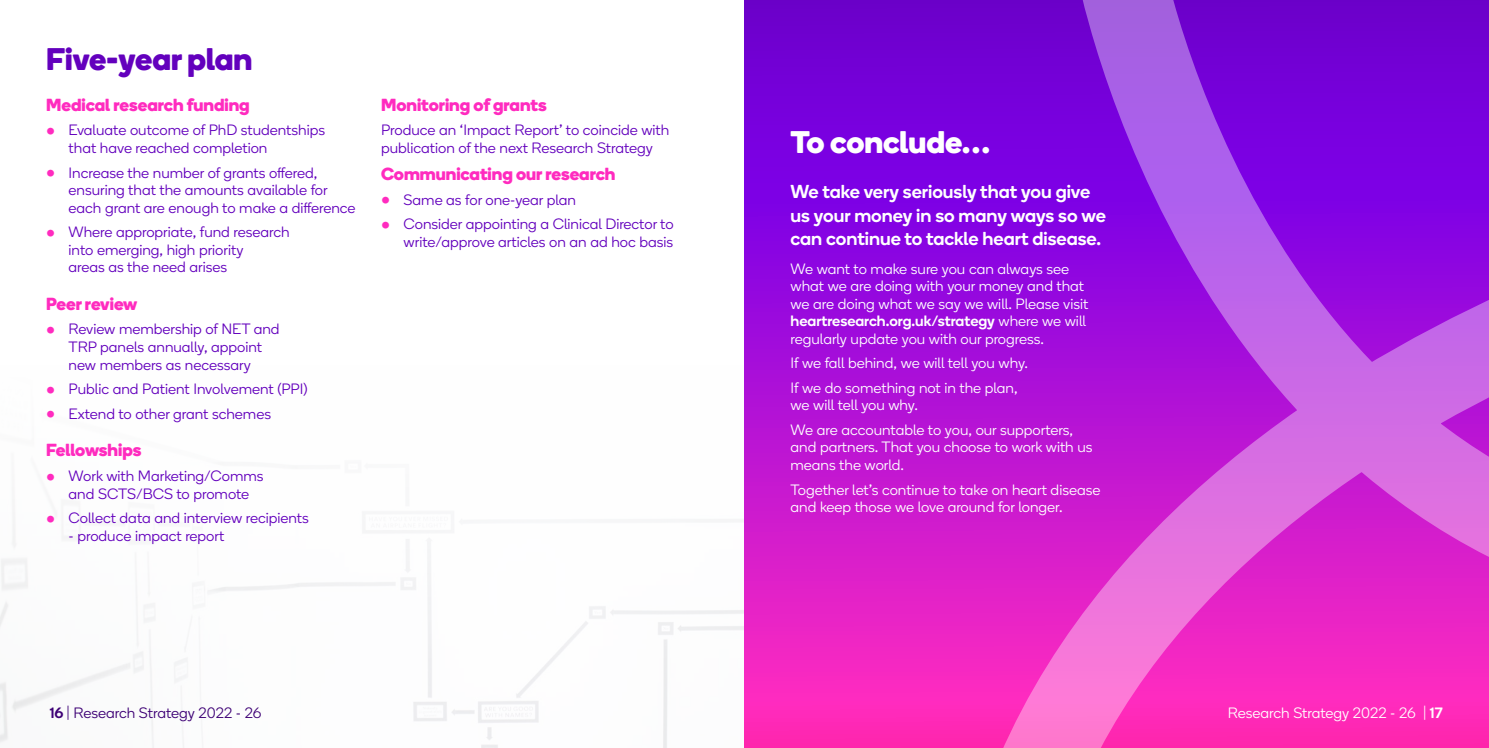
<style>
.page{position:relative;width:1489px;height:748px;background:#fff}
.page>*{position:absolute;margin:0;border:0;box-sizing:border-box;transform-origin:0 0}
.t1{font:700 31.25px "Boing";color:#6300bd}
.t2{font:700 31.25px "Boing";color:#fff}
.t3{font:500 18.75px/23.8px "Boing";color:#fff}
.t4{font:700 17.5px "Boing";color:#ff2bbf}
.t5{font:300 15px/17.5px "Boing";color:#6300bd}
.t6{font:300 15px/17.5px "Boing";color:#fff}
.t7{font:300 15px "Boing";color:#3d0075}
.s1{font-weight:700;font-size:22.5px;color:#ff2bbf}
.s2{font-weight:500}
</style>
<div class="page">
<img style="left:0;top:506px;width:744px;height:242px">
<svg style="left:744px;top:0;width:187px;height:748px;background:#ae10d2"></svg>
<svg style="left:931px;top:0;width:557px;height:748px;background:#b526d6"></svg>
<h1 class="t1" style="left:46px;top:36px;width:208px">Five-year plan</h1>
<p class="t4" style="left:46px;top:92px;width:205px">Medical research funding</p>
<p class="t5" style="left:69px;top:121px;width:258px;text-indent:-22px"><span class="s1">•</span> Evaluate outcome of PhD studentships that have reached completion</p>
<p class="t5" style="left:69px;top:163px;width:288px;text-indent:-22px"><span class="s1">•</span> Increase the number of grants offered, ensuring that the amounts available for each grant are enough to make a difference</p>
<p class="t5" style="left:69px;top:223px;width:222px;text-indent:-22px"><span class="s1">•</span> Where appropriate, fund research into emerging, high priority<br>areas as the need arises</p>
<p class="t4" style="left:46px;top:291px;width:93px">Peer review</p>
<p class="t5" style="left:46px;top:320px;width:235px;text-align:center"><span class="s1">•</span> Review membership of NET and<br>TRP panels annually, appoint<br>new members as necessary</p>
<p class="t5" style="left:46px;top:380px;width:263px"><span class="s1">•</span> Public and Patient Involvement (PPI)</p>
<p class="t5" style="left:46px;top:404px;width:226px"><span class="s1">•</span> Extend to other grant schemes</p>
<p class="t4" style="left:46px;top:438px;width:97px">Fellowships</p>
<p class="t5" style="left:46px;top:467px;width:219px;text-align:center"><span class="s1">•</span> Work with Marketing/Comms and SCTS/BCS to promote</p>
<p class="t5" style="left:46px;top:509px;width:264px"><span class="s1">•</span> Collect data and interview recipients</p>
<p class="t5" style="left:69px;top:526px;width:157px">- produce impact report</p>
<p class="t4" style="left:381px;top:92px;width:167px">Monitoring of grants</p>
<p class="t5" style="left:381px;top:121px;width:290px">Produce an ‘Impact Report’ to coincide with publication of the next Research Strategy</p>
<p class="t4" style="left:381px;top:161px;width:236px">Communicating our research</p>
<p class="t5" style="left:381px;top:190px;width:196px"><span class="s1">•</span> Same as for one-year plan</p>
<p class="t5" style="left:381px;top:215px;width:294px;text-align:right"><span class="s1">•</span> Consider appointing a Clinical Director to write/approve articles on an ad hoc basis</p>
<h1 class="t2" style="left:790px;top:119px;width:201px">To conclude…</h1>
<p class="t3" style="left:790px;top:179px;width:317px">We take very seriously that you give us your money in so many ways so we can continue to tackle heart disease.</p>
<p class="t6" style="left:790px;top:259px;width:299px">We want to make sure you can always see what we are doing with your money and that we are doing what we say we will. Please visit <span class="s2">heartresearch.org.uk/strategy</span> where we will regularly update you with our progress.</p>
<p class="t6" style="left:790px;top:350px;width:239px;line-height:24.6px">If we fall behind, we will tell you why.<br>If we do something not in the plan,</p>
<p class="t6" style="left:790px;top:392px;width:284px;line-height:24.6px">we will tell you why.<br>We are accountable to you, our supporters,</p>
<p class="t6" style="left:790px;top:438px;width:303px">and partners. That you choose to work with us means the world.</p>
<p class="t6" style="left:790px;top:480px;width:311px">Together let’s continue to take on heart disease and keep those we love around for longer.</p>
<p class="t7" style="left:50px;top:703px;width:213px"><span class="s2">16</span> | Research Strategy 2022 - 26</p>
<p class="t6" style="left:1227px;top:704px;width:216px">Research Strategy 2022 - 26 | <span class="s2">17</span></p>
</div>
